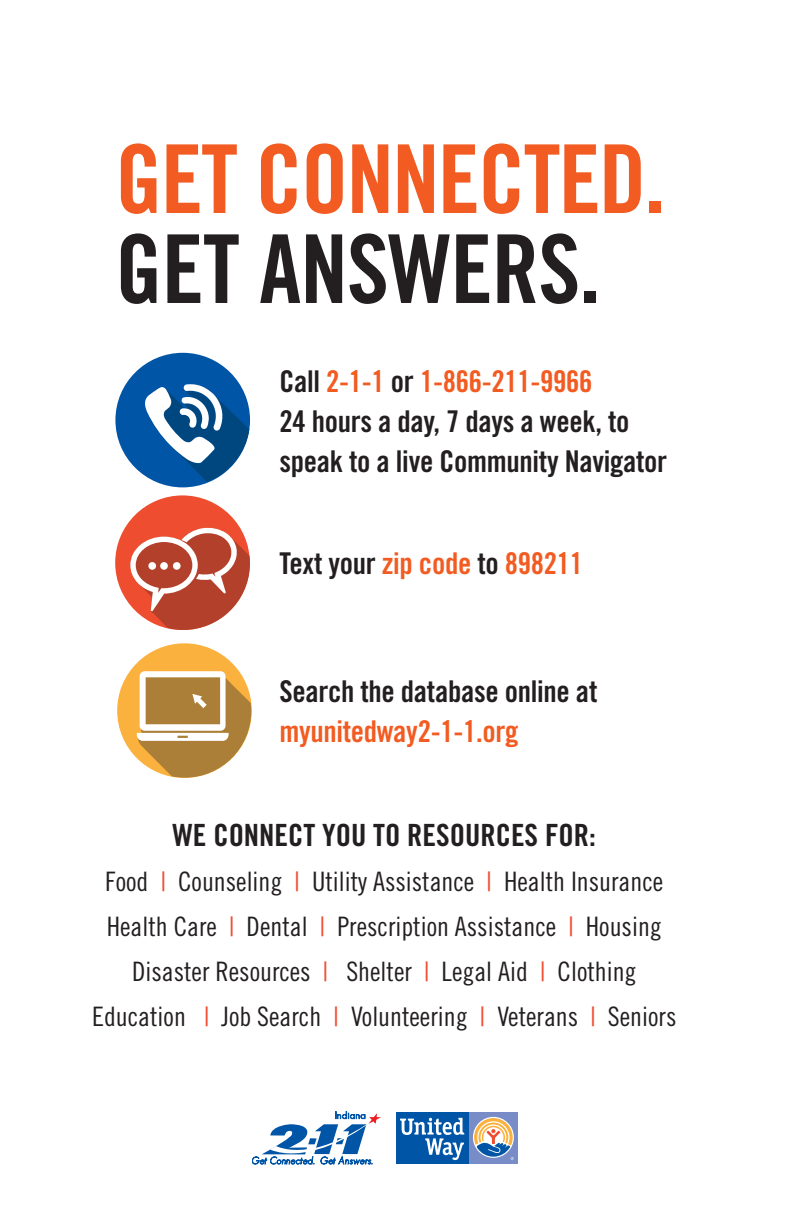
<style>
.page{position:relative;width:792px;height:1224px;background:#fff}
.page>*{position:absolute;margin:0;border:0;box-sizing:border-box;transform-origin:0 0}
.t1{font:95px "Trade Gothic Bold Cond Twenty";letter-spacing:-.02em;color:#f25b21}
.t2{font:95px "Trade Gothic Bold Cond Twenty";letter-spacing:-.01em;color:#231f20}
.t3{font:30.6px "Trade Gothic Bold Cond Twenty";color:#231f20}
.t4{font:30px/40px "Trade Gothic Bold Cond Twenty";letter-spacing:-.01em;color:#231f20}
.t5{font:30px "Trade Gothic Bold Cond Twenty";letter-spacing:-.01em;color:#f25b21}
.t6{font:26.8px/44.9px "Trade Gothic Cond Eighteen";color:#231f20}
.s1{color:#f25b21}
.s2{color:#231f20}
.s3{color:#ef4d30}
</style>
<div class="page">
<div style="left:115px;top:353px;width:135px;height:134px;background:#0155a7;border-radius:50%"></div>
<svg style="left:144px;top:384px;width:105px;height:98px"></svg>
<div style="left:115px;top:495px;width:135px;height:135px;background:#ef4d30;border-radius:50%"></div>
<svg style="left:127px;top:527px;width:123px;height:103px"></svg>
<div style="left:117px;top:643px;width:135px;height:135px;background:#fbb13d;border-radius:50%"></div>
<svg style="left:137px;top:671px;width:114px;height:107px"></svg>
<svg style="left:252px;top:1111px;width:129px;height:54px"></svg>
<svg style="left:396px;top:1163px;width:122px;height:1px"></svg>
<div style="left:469px;top:1112px;width:49px;height:51px;background:#788dc7"></div>
<svg style="left:473px;top:1117px;width:41px;height:41px"></svg>
<div style="left:396px;top:1112px;width:73px;height:51px;background:#0155a7"></div>
<svg style="left:400px;top:1118px;width:64px;height:42px"></svg>
<svg style="left:474px;top:1118px;width:40px;height:42px"></svg>
<p class="t1" style="left:115px;top:121px;width:552px">GET CONNECTED.</p>
<p class="t2" style="left:115px;top:211px;width:487px">GET ANSWERS.</p>
<p class="t4" style="left:279px;top:361px;width:389px">Call <span class="s1">2-1-1</span> or <span class="s1">1-866-211-9966<br></span>24 hours a day, 7 days a week, to speak to a live Community Navigator</p>
<p class="t5" style="left:279px;top:545px;width:305px"><span class="s2">Text your</span> zip code <span class="s2">to</span> 898211</p>
<p class="t4" style="left:279px;top:671px;width:319px">Search the database online at <span class="s1">myunitedway2-1-1.org</span></p>
<p class="t3" style="left:173px;top:817px;width:425px">WE CONNECT YOU TO RESOURCES FOR:</p>
<p class="t6" style="left:105px;top:859px;width:559px">Food <span class="s3">|</span> Counseling <span class="s3">|</span> Utility Assistance <span class="s3">|</span> Health Insurance<br>Health Care <span class="s3">|</span> Dental <span class="s3">|</span> Prescription Assistance <span class="s3">|</span> Housing</p>
<p class="t6" style="left:132px;top:949px;width:506px">Disaster Resources <span class="s3">|</span> Shelter <span class="s3">|</span> Legal Aid <span class="s3">|</span> Clothing</p>
<p class="t6" style="left:92px;top:993px;width:586px">Education <span class="s3">|</span> Job Search <span class="s3">|</span> Volunteering <span class="s3">|</span> Veterans <span class="s3">|</span> Seniors</p>
</div>
